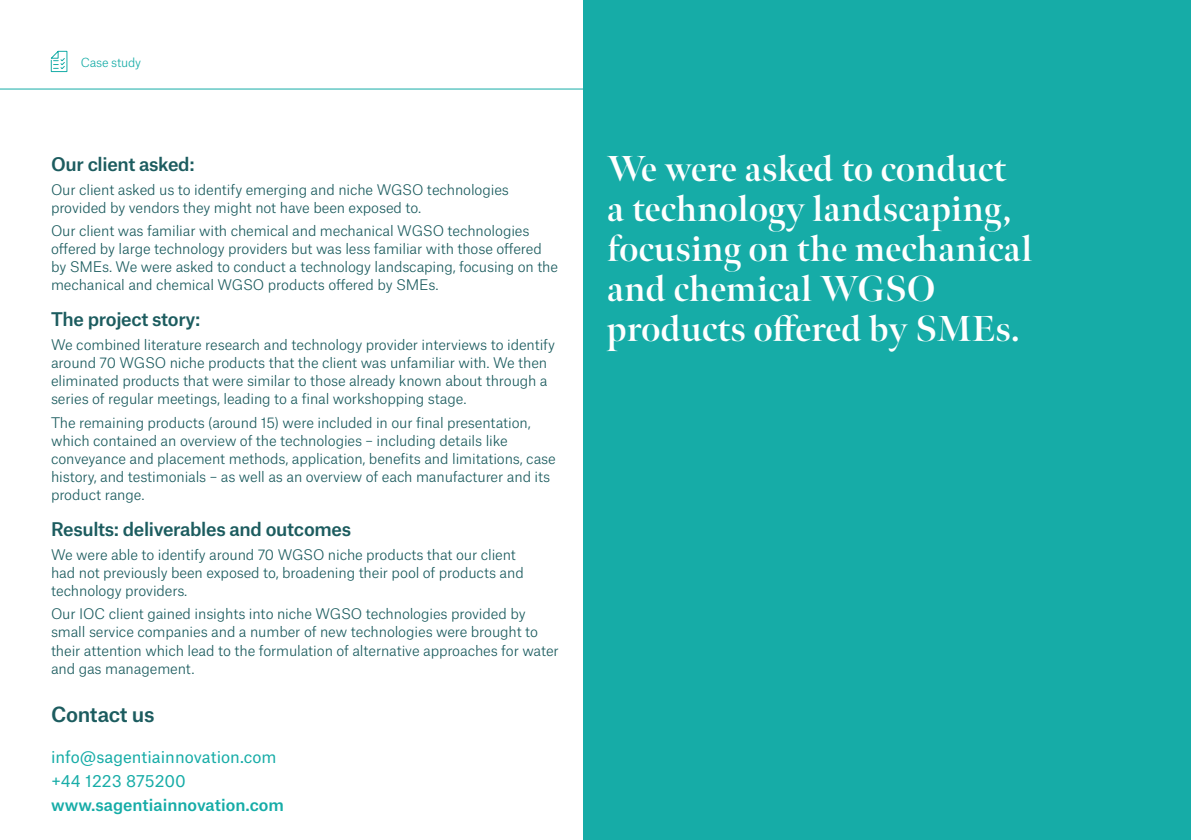
<style>
.page{position:relative;width:1191px;height:840px;background:#fff}
.page>*{position:absolute;margin:0;border:0;box-sizing:border-box;transform-origin:0 0}
.t1{font:700 36px/40px "Meno Banner";letter-spacing:.01em;color:#fff}
.t2{font:500 20px "Atlas Grotesk";letter-spacing:-.02em;color:#1c5c5f}
.t3{font:500 18px "Atlas Grotesk";letter-spacing:-.02em;color:#1c5c5f}
.t4{font:16px/24px "Atlas Grotesk";color:#16aca7}
.t5{font:500 16px "Atlas Grotesk";color:#16aca7}
.t6{font:300 14px/18px "Atlas Grotesk";letter-spacing:-.01em;color:#1c5c5f}
.t7{font:300 12px "Atlas Grotesk";letter-spacing:-.02em;color:#16aca7}
</style>
<div class="page">
<div style="left:583px;top:0;width:608px;height:839px;background:#16aca7"></div>
<hr style="left:0;top:88px;width:583px;height:1px;background:#16aca7">
<svg style="left:50px;top:51px;width:17px;height:21px"></svg>
<p class="t7" style="left:81px;top:53px;width:62px">Case study</p>
<p class="t3" style="left:51px;top:149px;width:145px">Our client asked:</p>
<p class="t6" style="left:51px;top:179px;width:459px">Our client asked us to identify emerging and niche WGSO technologies provided by vendors they might not have been exposed to.</p>
<p class="t6" style="left:51px;top:220px;width:508px">Our client was familiar with chemical and mechanical WGSO technologies offered by large technology providers but was less familiar with those offered by SMEs. We were asked to conduct a technology landscaping, focusing on the mechanical and chemical WGSO products offered by SMEs.</p>
<p class="t3" style="left:51px;top:305px;width:151px">The project story:</p>
<p class="t6" style="left:51px;top:334px;width:505px">We combined literature research and technology provider interviews to identify around 70 WGSO niche products that the client was unfamiliar with. We then eliminated products that were similar to those already known about through a series of regular meetings, leading to a final workshopping stage.</p>
<p class="t6" style="left:51px;top:412px;width:506px">The remaining products (around 15) were included in our final presentation, which contained an overview of the technologies – including details like conveyance and placement methods, application, benefits and limitations, case history, and testimonials – as well as an overview of each manufacturer and its product range.</p>
<p class="t3" style="left:51px;top:514px;width:302px">Results: deliverables and outcomes</p>
<p class="t6" style="left:51px;top:543px;width:474px">We were able to identify around 70 WGSO niche products that our client had not previously been exposed to, broadening their pool of products and technology providers.</p>
<p class="t6" style="left:51px;top:603px;width:509px">Our IOC client gained insights into niche WGSO technologies provided by small service companies and a number of new technologies were brought to their attention which lead to the formulation of alternative approaches for water and gas management.</p>
<h2 class="t2" style="left:51px;top:697px;width:105px">Contact us</h2>
<p class="t4" style="left:51px;top:742px;width:227px">info@sagentiainnovation.com +44 1223 875200</p>
<p class="t5" style="left:51px;top:791px;width:234px">www.sagentiainnovation.com</p>
<h1 class="t1" style="left:607px;top:149px;width:427px">We were asked to conduct a technology landscaping, focusing on the mechanical and chemical WGSO products offered by SMEs.</h1>
</div>
